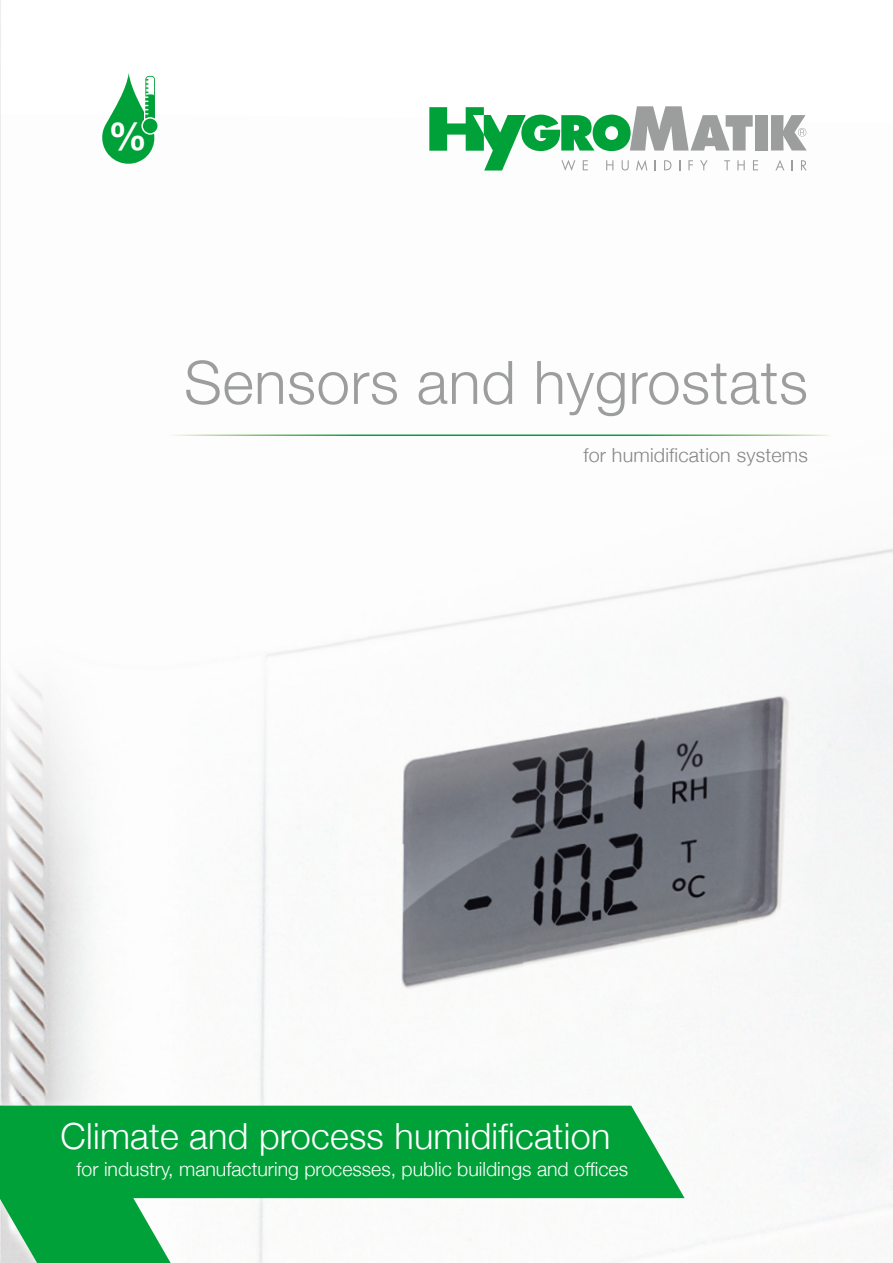
<style>
.page{position:relative;width:893px;height:1263px;background:#fff}
.page>*{position:absolute;margin:0;border:0;box-sizing:border-box;transform-origin:0 0}
.t1{font:300 60px "Helvetica Neue";letter-spacing:.01em;color:#9c9d9d}
.t2{font:700 38.55px "Helvetica Neue";color:#fff}
.t3{font:300 36px "Helvetica Neue";letter-spacing:.005em;color:#fff}
.t4{font:300 19.5px "Helvetica Neue";color:#fff}
.t5{font:300 19.5px "Helvetica Neue";letter-spacing:.01em;color:#878786}
</style>
<div class="page">
<hr style="left:1px;top:0;width:1px;height:113px;background:#cfd0d0">
<img style="left:738px;top:150px;width:155px;height:802px">
<img style="left:1px;top:638px;width:363px;height:202px">
<img style="left:364px;top:480px;width:378px;height:368px">
<img style="left:1px;top:840px;width:524px;height:256px">
<img style="left:522px;top:845px;width:216px;height:251px">
<img style="left:697px;top:1107px;width:38px;height:156px">
<img style="left:0;top:113px;width:1px;height:983px">
<img style="left:0;top:1096px;width:688px;height:167px">
<div style="left:171px;top:1106px;width:514px;height:92px;background:#00a139"></div>
<svg style="left:0;top:1106px;width:171px;height:157px;background:#15a849"></svg>
<div style="left:141px;top:117px;width:18px;height:18px;border:1px solid #fff;border-radius:50%"></div>
<svg style="left:102px;top:73px;width:56px;height:91px"></svg>
<div style="left:755px;top:115px;width:13px;height:36px;background:#9c9d9d"></div>
<svg style="left:771px;top:115px;width:36px;height:35px"></svg>
<svg style="left:429px;top:106px;width:329px;height:65px"></svg>
<svg style="left:775px;top:160px;width:9px;height:10px"></svg>
<svg style="left:801px;top:160px;width:6px;height:10px"></svg>
<hr style="left:169px;top:434px;width:660px;height:2px;background:#fff">
<h2 class="t2" style="left:108px;top:106px;width:40px">%</h2>
<h1 class="t1" style="left:184px;top:334px;width:625px">Sensors and hygrostats</h1>
<p class="t5" style="left:583px;top:439px;width:226px">for humidification systems</p>
<h3 class="t3" style="left:61px;top:1107px;width:551px">Climate and process humidification</h3>
<p class="t4" style="left:77px;top:1153px;width:553px">for industry, manufacturing processes, public buildings and offices</p>
</div>
